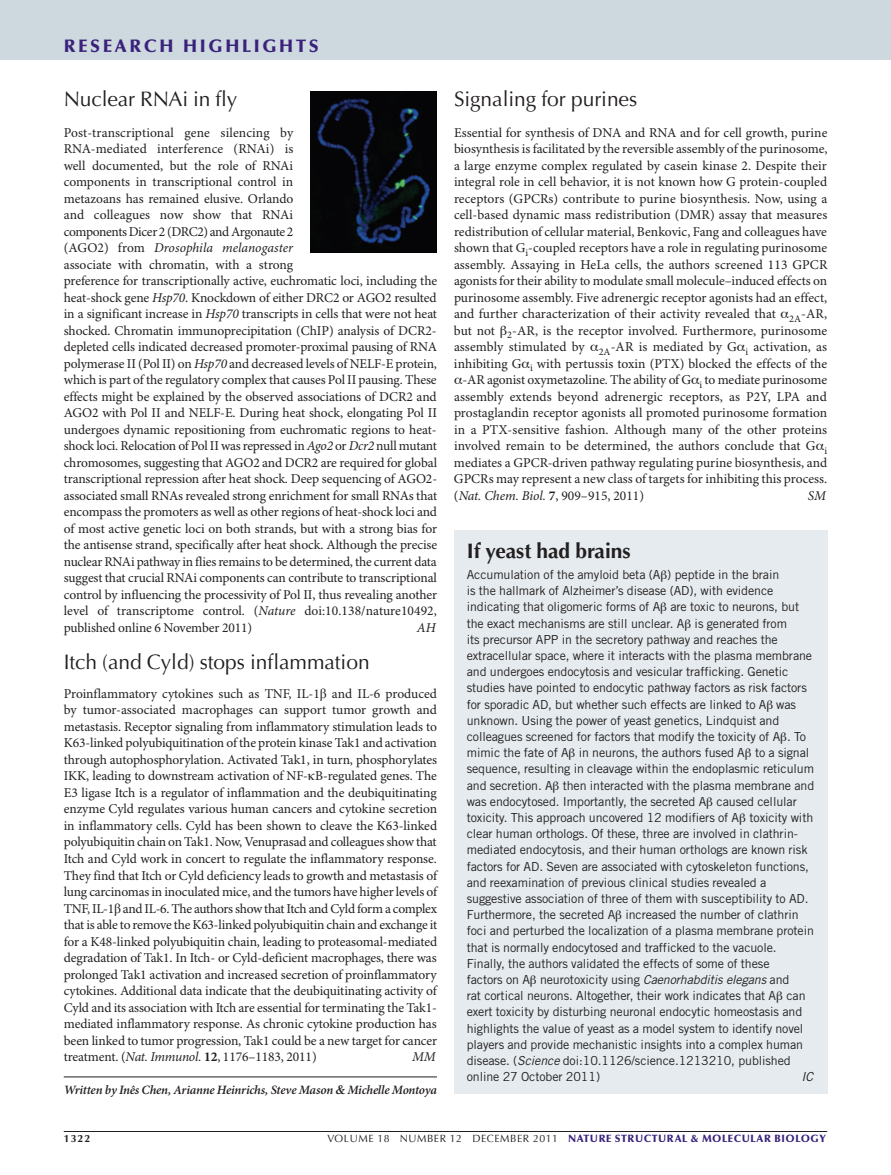
<style>
.page{position:relative;width:891px;height:1175px;background:#fff}
.page>*{position:absolute;margin:0;border:0;box-sizing:border-box;transform-origin:0 0}
.t1{font:21px "Optima LT Std";letter-spacing:-.005em;color:#231f20}
.t2{font:700 21px "Optima LT Std";letter-spacing:-.005em;color:#231f20}
.t3{font:900 18px "Optima LT Std";letter-spacing:.15em;color:#3a227b}
.t4{font:13.5px/16.5px "Minion Pro";letter-spacing:-.005em;color:#231f20}
.t5{font:italic 13.5px "Minion Pro";color:#231f20}
.t6{font:italic 600 12.75px "Minion Pro";letter-spacing:-.015em;color:#231f20}
.t7{font:12.45px/16.2px "Trade Gothic LT Std";letter-spacing:-.01em;color:#231f20}
.t8{font:italic 12.45px "Trade Gothic LT Std";color:#231f20}
.t9{font:900 10.5px "Optima LT Std";letter-spacing:.05em;color:#3a227b}
.t10{font:10.5px "Optima LT Std";letter-spacing:.05em;color:#231f20}
.t11{font:700 10.5px "Optima LT Std";color:#231f20}
.s1{font-style:italic}
.s2{font-family:"Times New Roman"}
.s3{font-weight:700}
.s4{font-family:"Times LT Std"}
.s5{font-weight:400;color:#231f20}
</style>
<div class="page">
<hr style="left:64px;top:1131px;width:763px;height:1px;background:#231f20">
<div style="left:0;top:0;width:891px;height:60px;background:#cdd8df"></div>
<hr style="left:64px;top:1076px;width:373px;height:1px;background:#231f20">
<div style="left:454px;top:530px;width:373px;height:564px;background:#e5ebee"></div>
<img style="left:310px;top:91px;width:127px;height:161px">
<h2 class="t3" style="left:64px;top:36px;width:257px">RESEARCH HIGHLIGHTS</h2>
<h1 class="t1" style="left:64px;top:87px;width:175px">N uclear RNAi in fly</h1>
<p class="t4" style="left:64px;top:125px;width:375px">Post-transcriptional gene silencing by<br>RNA-mediated interference (RNAi) is<br>well documented, but the role of RNAi<br>components in transcriptional control in<br>metazoans has remained elusive. Orlando<br>and colleagues now show that RNAi<br>components Dicer 2 (DRC2) and Argonaute 2<br>(AGO2) from <span class="s1">Drosophila melanogaster<br></span>associate with chromatin, with a strong<br>preference for transcriptionally active, euchromatic loci, including the heat-shock gene <span class="s1">Hsp70</span>. Knockdown of either DRC2 or AGO2 resulted in a significant increase in <span class="s1">Hsp70</span> transcripts in cells that were not heat shocked. Chromatin immunoprecipitation (ChIP) analysis of DCR2- depleted cells indicated decreased promoter-proximal pausing of RNA polymerase II (Pol II) on <span class="s1">Hsp70</span> and decreased levels of NELF-E protein, which is part of the regulatory complex that causes Pol II pausing. These effects might be explained by the observed associations of DCR2 and AGO2 with Pol II and NELF-E. During heat shock, elongating Pol II undergoes dynamic repositioning from euchromatic regions to heat&shy;shock loci. Relocation of Pol II was repressed in <span class="s1">Ago2</span> or <span class="s1">Dcr2</span> null mutant chromosomes, suggesting that AGO2 and DCR2 are required for global transcriptional repression after heat shock. Deep sequencing of AGO2- associated small RNAs revealed strong enrichment for small RNAs that encompass the promoters as well as other regions of heat-shock loci and of most active genetic loci on both strands, but with a strong bias for the antisense strand, specifically after heat shock. Although the precise nuclear RNAi pathway in flies remains to be determined, the current data suggest that crucial RNAi components can contribute to transcriptional control by influencing the processivity of Pol II, thus revealing another level of transcriptome control. (<span class="s1">Nature</span> doi:10.138/nature10492, published online 6 November 2011)</p>
<p class="t5" style="left:417px;top:619px;width:20px">AH</p>
<h1 class="t1" style="left:64px;top:649px;width:307px">Itch (and Cyld) stops inflammation</h1>
<p class="t4" style="left:64px;top:686px;width:375px;text-align:justify">Proinflammatory cytokines such as TNF, IL-1<span class="s2">β</span> and IL-6 produced by tumor-associated macrophages can support tumor growth and metastasis. Receptor signaling from inflammatory stimulation leads to K63-linked polyubiquitination of the protein kinase Tak1 and activation through autophosphorylation. Activated Tak1, in turn, phosphorylates IKK, leading to downstream activation of NF- B-regulated genes. The E3 ligase Itch is a regulator of inflammation and the deubiquitinating enzyme Cyld regulates various human cancers and cytokine secretion in inflammatory cells. Cyld has been shown to cleave the K63-linked polyubiquitin chain on Tak1. Now, Venuprasad and colleagues show that Itch and Cyld work in concert to regulate the inflammatory response.<br>They find that Itch or Cyld deficiency leads to growth and metastasis of lung carcinomas in inoculated mice, and the tumors have higher levels of TNF, IL-1<span class="s2">β</span> and IL-6. The authors show that Itch and Cyld form a complex that is able to remove the K63-linked polyubiquitin chain and exchange it for a K48-linked polyubiquitin chain, leading to proteasomal-mediated degradation of Tak1. In Itch- or Cyld-deficient macrophages, there was prolonged Tak1 activation and increased secretion of proinflammatory cytokines. Additional data indicate that the deubiquitinating activity of Cyld and its association with Itch are essential for terminating the Tak1- mediated inflammatory response. As chronic cytokine production has been linked to tumor progression, Tak1 could be a new target for cancer treatment. (<span class="s1">Nat. Immunol.</span> <span class="s3">12</span>, 1176–1183, 2011)</p>
<p class="t5" style="left:412px;top:1048px;width:25px">MM</p>
<p class="t6" style="left:64px;top:1082px;width:375px">Written by Inês Chen, Arianne Heinrichs, Steve Mason <span class="s4">&amp;</span> Michelle Montoya</p>
<h1 class="t1" style="left:454px;top:87px;width:185px">Signaling for purines</h1>
<p class="t4" style="left:454px;top:125px;width:375px">Essential for synthesis of DNA and RNA and for cell growth, purine</p>
<p class="t4" style="left:454px;top:141px;width:375px">biosynthesis is facilitated by the reversible assembly of the purinosome,</p>
<p class="t4" style="left:454px;top:158px;width:374px">a large enzyme complex regulated by casein kinase 2. Despite their</p>
<p class="t4" style="left:454px;top:174px;width:375px">integral role in cell behavior, it is not known how G protein-coupled</p>
<p class="t4" style="left:454px;top:191px;width:375px">receptors (GPCRs) contribute to purine biosynthesis. Now, using a</p>
<p class="t4" style="left:454px;top:207px;width:375px">cell-based dynamic mass redistribution (DMR) assay that measures</p>
<p class="t4" style="left:454px;top:224px;width:375px">redistribution of cellular material, Benkovic, Fang and colleagues have</p>
<p class="t4" style="left:454px;top:240px;width:375px">shown that G<sub>i</sub>-coupled receptors have a role in regulating purinosome</p>
<p class="t4" style="left:454px;top:257px;width:375px">assembly. Assaying in HeLa cells, the authors screened 113 GPCR</p>
<p class="t4" style="left:454px;top:273px;width:375px">agonists for their ability to modulate small molecule–induced effects on</p>
<p class="t4" style="left:454px;top:290px;width:375px">purinosome assembly. Five adrenergic receptor agonists had an effect,</p>
<p class="t4" style="left:454px;top:306px;width:375px">and further characterization of their activity revealed that <sub>2A</sub>-AR,</p>
<p class="t4" style="left:454px;top:323px;width:375px">but not <sub>2</sub>-AR, is the receptor involved. Furthermore, purinosome</p>
<p class="t4" style="left:454px;top:339px;width:375px">assembly stimulated by <sub>2A</sub>-AR is mediated by G <sub>i</sub> activation, as</p>
<p class="t4" style="left:454px;top:356px;width:375px">inhibiting G <sub>i</sub> with pertussis toxin (PTX) blocked the effects of the</p>
<p class="t4" style="left:462px;top:372px;width:366px">-AR agonist oxymetazoline. The ability of G <sub>i</sub> to mediate purinosome</p>
<p class="t4" style="left:454px;top:389px;width:374px">assembly extends beyond adrenergic receptors, as P2Y, LPA and</p>
<p class="t4" style="left:454px;top:405px;width:375px">prostaglandin receptor agonists all promoted purinosome formation</p>
<p class="t4" style="left:454px;top:422px;width:375px">in a PTX-sensitive fashion. Although many of the other proteins</p>
<p class="t4" style="left:454px;top:438px;width:375px">involved remain to be determined, the authors conclude that G <sub>i</sub></p>
<p class="t4" style="left:454px;top:455px;width:375px">mediates a GPCR-driven pathway regulating purine biosynthesis, and</p>
<p class="t4" style="left:454px;top:471px;width:375px">GPCRs may represent a new class of targets for inhibiting this process.</p>
<p class="t4" style="left:454px;top:488px;width:192px">(<span class="s1">Nat. Chem. Biol.</span> <span class="s3">7</span>, 909–915, 2011)</p>
<p class="t5" style="left:808px;top:487px;width:20px">SM</p>
<h1 class="t2" style="left:467px;top:539px;width:165px">If yeast had brains</h1>
<p class="t7" style="left:467px;top:566px;width:349px">Accumulation of the amyloid beta (A ) peptide in the brain<br>is the hallmark of Alzheimer’s disease (AD), with evidence indicating that oligomeric forms of A are toxic to neurons, but the exact mechanisms are still unclear. A is generated from<br>its precursor APP in the secretory pathway and reaches the extracellular space, where it interacts with the plasma membrane and undergoes endocytosis and vesicular trafficking. Genetic studies have pointed to endocytic pathway factors as risk factors for sporadic AD, but whether such effects are linked to A was unknown. Using the power of yeast genetics, Lindquist and colleagues screened for factors that modify the toxicity of A . To mimic the fate of A in neurons, the authors fused A to a signal sequence, resulting in cleavage within the endoplasmic reticulum and secretion. A then interacted with the plasma membrane and was endocytosed. Importantly, the secreted A caused cellular toxicity. This approach uncovered 12 modifiers of A toxicity with clear human orthologs. Of these, three are involved in clathrin&shy;mediated endocytosis, and their human orthologs are known risk factors for AD. Seven are associated with cytoskeleton functions, and reexamination of previous clinical studies revealed a suggestive association of three of them with susceptibility to AD.<br>Furthermore, the secreted A increased the number of clathrin foci and perturbed the localization of a plasma membrane protein that is normally endocytosed and trafficked to the vacuole.<br>Finally, the authors validated the effects of some of these<br>factors on A neurotoxicity using <span class="s1">Caenorhabditis elegans</span> and<br>rat cortical neurons. Altogether, their work indicates that A can exert toxicity by disturbing neuronal endocytic homeostasis and highlights the value of yeast as a model system to identify novel players and provide mechanistic insights into a complex human disease. (<span class="s1">Science</span> doi:10.1126/science.1213210, published online 27 October 2011)</p>
<p class="t8" style="left:802px;top:1069px;width:13px">IC</p>
<p class="t11" style="left:64px;top:1132px;width:28px">1322</p>
<p class="t10" style="left:327px;top:1132px;width:175px">volume 18 number 12 DECEMBER</p>
<p class="t9" style="left:533px;top:1132px;width:294px"><span class="s5">2011</span> NATURE STRUCTURAL &amp; MOLECULAR BIOLOGY</p>
</div>
